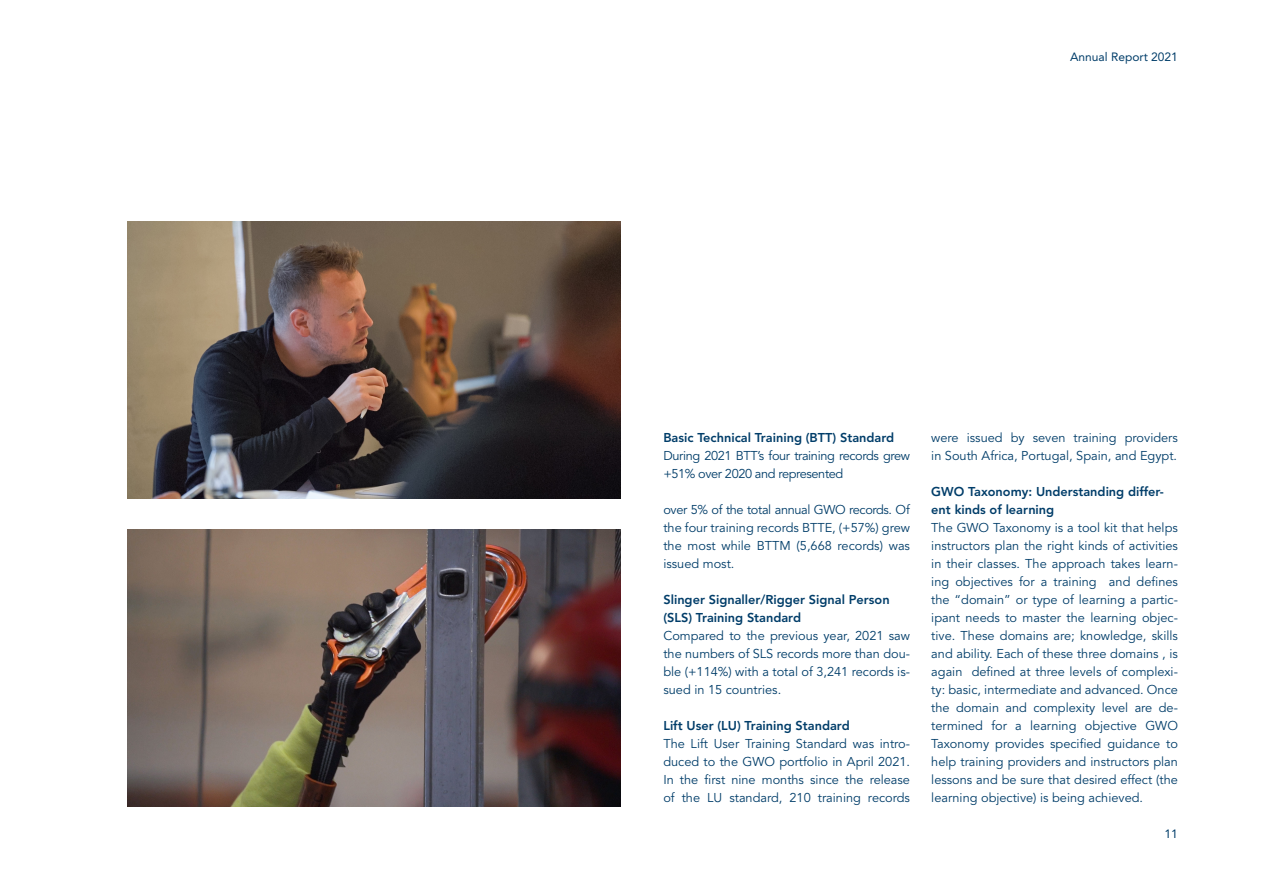
<style>
.page{position:relative;width:1263px;height:893px;background:#fff}
.page>*{position:absolute;margin:0;border:0;box-sizing:border-box;transform-origin:0 0}
.Brødtekst{font:12.75px/18px "Avenir LT Std";color:#003d69;text-align:justify}
.Mellemrubrik{font:800 12.75px/18px "Avenir LT Std";color:#003d69}
.Brødtekst-2{font:12.75px/18px "Avenir LT Std";letter-spacing:-.03em;color:#003d69}
.t1{font:12px "Avenir LT Std";color:#003d69}
</style>
<div class="page">
<img style="left:128px;top:529px;width:493px;height:277px">
<img style="left:128px;top:221px;width:493px;height:277px">
<p class="t1" style="left:1070px;top:50px;width:109px">Annual Report 2021</p>
<p class="Mellemrubrik" style="left:663px;top:428px;width:232px">Basic Technical Training (BTT) Standard</p>
<p class="Brødtekst-2" style="left:663px;top:447px;width:248px">During 2021 BTT’s four training records grew +51% over 2020 and represented</p>
<p class="Brødtekst" style="left:663px;top:501px;width:248px">over 5% of the total annual GWO records. Of the four training records BTTE, (+57%) grew the most while BTTM (5,668 records) was issued most.</p>
<p class="Mellemrubrik" style="left:663px;top:590px;width:228px">Slinger Signaller/Rigger Signal Person (SLS) Training Standard</p>
<p class="Brødtekst" style="left:663px;top:627px;width:248px">Compared to the previous year, 2021 saw the numbers of SLS records more than dou&shy;ble (+114%) with a total of 3,241 records is&shy;sued in 15 countries.</p>
<p class="Mellemrubrik" style="left:663px;top:716px;width:188px">Lift User (LU) Training Standard</p>
<p class="Brødtekst" style="left:663px;top:735px;width:248px">The Lift User Training Standard was intro&shy;duced to the GWO portfolio in April 2021.<br>In the first nine months since the release of the LU standard, 210 training records</p>
<p class="Brødtekst" style="left:931px;top:429px;width:248px">were issued by seven training providers in South Africa, Portugal, Spain, and Egypt.</p>
<p class="Mellemrubrik" style="left:931px;top:482px;width:234px">GWO Taxonomy: Understanding differ&shy;ent kinds of learning</p>
<p class="Brødtekst" style="left:931px;top:519px;width:248px">The GWO Taxonomy is a tool kit that helps instructors plan the right kinds of activities in their classes. The approach takes learn&shy;ing objectives for a training and defines the “domain” or type of learning a partic&shy;ipant needs to master the learning objec&shy;tive. These domains are; knowledge, skills and ability. Each of these three domains , is again defined at three levels of complexi&shy;ty: basic, intermediate and advanced. Once the domain and complexity level are de&shy;termined for a learning objective GWO Taxonomy provides specified guidance to help training providers and instructors plan lessons and be sure that desired effect (the learning objective) is being achieved.</p>
<p class="t1" style="left:1164px;top:827px;width:15px">11</p>
</div>
